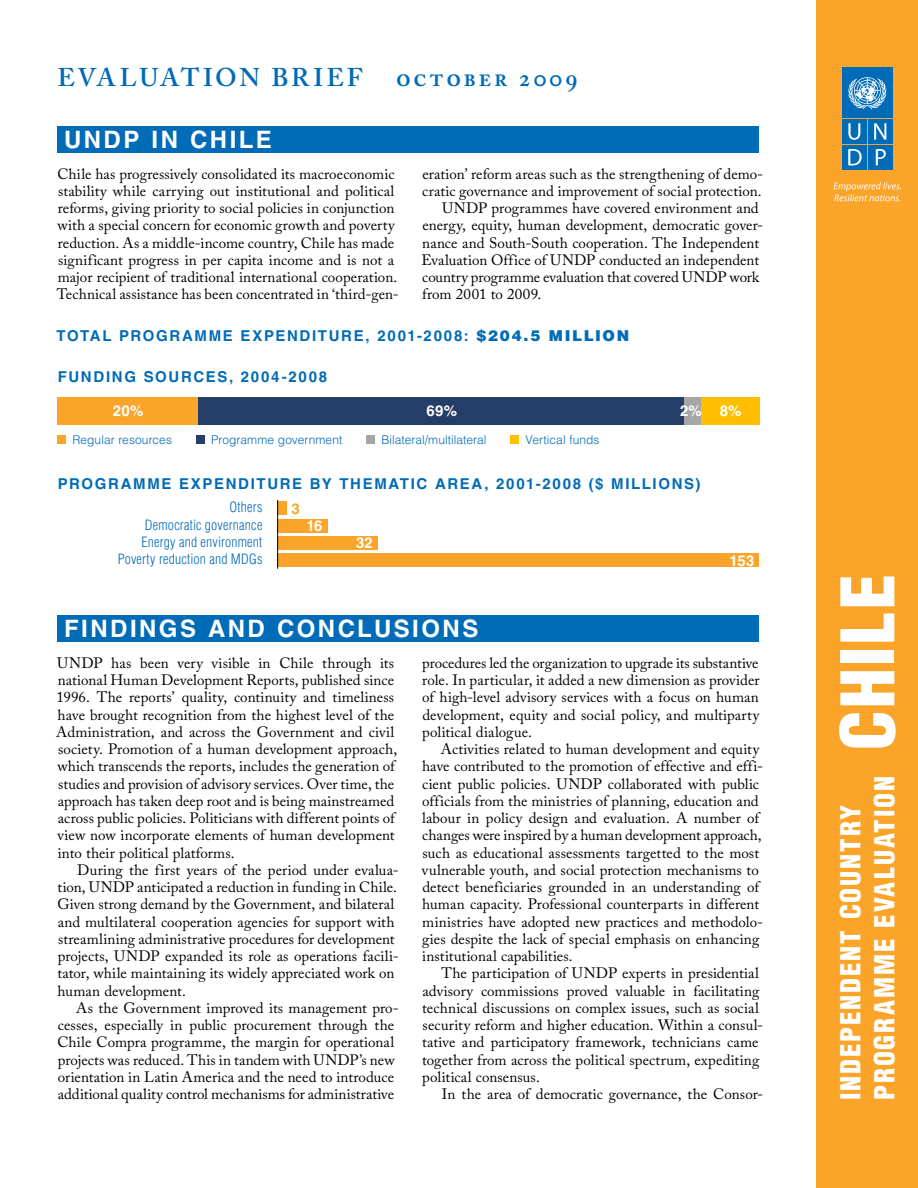
<style>
.page{position:relative;width:918px;height:1188px;background:#fff}
.page>*{position:absolute;margin:0;border:0;box-sizing:border-box;transform-origin:0 0}
.t1{font:900 condensed 72px "Helvetica LT Std";letter-spacing:.03em;color:#fff}
.t2{font:900 condensed 27px/33.8px "Helvetica LT Std";letter-spacing:.07em;color:#fff}
.t3{font:600 25.5px "Adobe Caslon Pro";letter-spacing:.105em;color:#006bb6}
.t4{font:700 24px "Helvetica LT Std";letter-spacing:.1em;color:#fff}
.t5{font:15px/17.2px "Adobe Caslon Pro";letter-spacing:.005em;color:#000}
.t6{font:700 15px "Helvetica LT Std";letter-spacing:.11em;color:#006bb6}
.t7{font:700 15px "Helvetica LT Std";letter-spacing:.01em;color:#fff}
.t8{font:700 15px "Helvetica LT Std";color:#faa42a}
.t9{font:300 condensed 13.8px/17.2px "Helvetica LT Std";letter-spacing:.015em;color:#006bb6;text-align:right}
.t10{font:300 12px "Helvetica LT Std";letter-spacing:.005em;color:#006bb6}
.s1{font-weight:900}
</style>
<div class="page">
<div style="left:57px;top:126px;width:702px;height:27px;background:#006bb6"></div>
<div style="left:57px;top:615px;width:702px;height:27px;background:#006bb6"></div>
<div style="left:817px;top:0;width:101px;height:1188px;background:#faa42a"></div>
<div style="left:57px;top:397px;width:141px;height:27px;background:#faa42a"></div>
<div style="left:198px;top:397px;width:487px;height:27px;background:#243d69"></div>
<div style="left:685px;top:397px;width:16px;height:27px;background:#a6a6a6"></div>
<div style="left:701px;top:397px;width:58px;height:27px;background:#ffbf00"></div>
<div style="left:277px;top:502px;width:10px;height:13px;background:#faa42a"></div>
<div style="left:277px;top:519px;width:51px;height:13px;background:#faa42a"></div>
<div style="left:277px;top:536px;width:101px;height:14px;background:#faa42a"></div>
<div style="left:277px;top:554px;width:482px;height:13px;background:#faa42a"></div>
<hr style="left:277px;top:500px;width:1px;height:69px;background:#000">
<div style="left:57px;top:435px;width:9px;height:9px;background:#faa42a"></div>
<div style="left:196px;top:435px;width:9px;height:9px;background:#243d69"></div>
<div style="left:366px;top:435px;width:9px;height:9px;background:#a6a6a6"></div>
<div style="left:510px;top:435px;width:9px;height:9px;background:#ffbf00"></div>
<div style="left:842px;top:119px;width:25px;height:25px;background:#006bb6"></div>
<svg style="left:848px;top:123px;width:12px;height:17px"></svg>
<div style="left:868px;top:119px;width:24px;height:25px;background:#006bb6"></div>
<svg style="left:874px;top:123px;width:12px;height:17px"></svg>
<div style="left:868px;top:145px;width:24px;height:24px;background:#006bb6"></div>
<svg style="left:876px;top:149px;width:10px;height:16px"></svg>
<div style="left:842px;top:145px;width:25px;height:24px;background:#006bb6"></div>
<svg style="left:848px;top:149px;width:14px;height:16px"></svg>
<div style="left:842px;top:68px;width:50px;height:50px;background:#006bb6"></div>
<svg style="left:848px;top:77px;width:39px;height:32px"></svg>
<svg style="left:834px;top:182px;width:67px;height:19px"></svg>
<h3 class="t3" style="left:58px;top:63px;width:307px">EVALUATION BRIEF</h3>
<h3 class="t3" style="left:396px;top:63px;width:183px">October 2009</h3>
<h3 class="t4" style="left:64px;top:125px;width:209px">UNDP IN CHILE</h3>
<p class="t5" style="left:57px;top:165px;width:344px">Chile has progressively consolidated its macroeconomic stability while carrying out institutional and political reforms, giving priority to social policies in conjunction with a special concern for economic growth and poverty reduction. As a middle-income country, Chile has made significant progress in per capita income and is not a major recipient of traditional international cooperation.<br>Technical assistance has been concentrated in ‘third-gen-</p>
<p class="t5" style="left:422px;top:165px;width:342px">eration’ reform areas such as the strengthening of demo-</p>
<p class="t5" style="left:422px;top:182px;width:341px">cratic governance and improvement of social protection.</p>
<p class="t5" style="left:442px;top:199px;width:318px">UNDP programmes have covered environment and</p>
<p class="t5" style="left:422px;top:217px;width:342px">energy, equity, human development, democratic gover-</p>
<p class="t5" style="left:422px;top:234px;width:338px">nance and South-South cooperation. The Independent</p>
<p class="t5" style="left:421px;top:251px;width:339px">Evaluation Office of UNDP conducted an independent</p>
<p class="t5" style="left:422px;top:268px;width:338px">country programme evaluation that covered UNDP work</p>
<p class="t5" style="left:422px;top:286px;width:121px">from 2001 to 2009.</p>
<p class="t6" style="left:56px;top:327px;width:574px">TOTAL PROGRAMME EXPENDITURE, 2001-2008: <span class="s1">$204.5 MILLION</span></p>
<p class="t6" style="left:58px;top:368px;width:271px">FUNDING SOURCES, 2004-2008</p>
<p class="t7" style="left:113px;top:402px;width:32px">20%</p>
<p class="t7" style="left:427px;top:402px;width:32px">69%</p>
<p class="t7" style="left:680px;top:402px;width:63px">2% 8%</p>
<p class="t10" style="left:72px;top:433px;width:101px">Regular resources</p>
<p class="t10" style="left:211px;top:433px;width:133px">Programme government</p>
<p class="t10" style="left:381px;top:433px;width:107px">Bilateral/multilateral</p>
<p class="t10" style="left:525px;top:433px;width:76px">Vertical funds</p>
<p class="t6" style="left:58px;top:474px;width:644px">PROGRAMME EXPENDITURE BY THEMATIC AREA, 2001-2008 ($ MILLIONS)</p>
<p class="t8" style="left:291px;top:499px;width:10px">3</p>
<p class="t7" style="left:306px;top:517px;width:18px">16</p>
<p class="t9" style="left:118px;top:499px;width:146px">Others<br>Democratic governance<br>Energy and environment<br>Poverty reduction and MDGs</p>
<p class="t7" style="left:356px;top:534px;width:18px">32</p>
<h3 class="t4" style="left:64px;top:614px;width:416px">FINDINGS AND CONCLUSIONS</h3>
<p class="t7" style="left:730px;top:551px;width:26px">153</p>
<p class="t5" style="left:56px;top:654px;width:343px">UNDP has been very visible in Chile through its national Human Development Reports, published since 1996. The reports’ quality, continuity and timeliness have brought recognition from the highest level of the Administration, and across the Government and civil society. Promotion of a human development approach, which transcends the reports, includes the generation of studies and provision of advisory services. Over time, the approach has taken deep root and is being mainstreamed across public policies. Politicians with different points of view now incorporate elements of human development into their political platforms.</p>
<p class="t5" style="left:57px;top:861px;width:343px;text-indent:20px">During the first years of the period under evalua&shy;tion, UNDP anticipated a reduction in funding in Chile.<br>Given strong demand by the Government, and bilateral and multilateral cooperation agencies for support with streamlining administrative procedures for development projects, UNDP expanded its role as operations facili&shy;tator, while maintaining its widely appreciated work on human development.</p>
<p class="t5" style="left:57px;top:999px;width:343px;text-indent:19px">As the Government improved its management pro&shy;cesses, especially in public procurement through the Chile Compra programme, the margin for operational projects was reduced. This in tandem with UNDP’s new orientation in Latin America and the need to introduce additional quality control mechanisms for administrative</p>
<p class="t5" style="left:422px;top:654px;width:339px;text-align:justify">procedures led the organization to upgrade its substantive role. In particular, it added a new dimension as provider of high-level advisory services with a focus on human development, equity and social policy, and multiparty political dialogue.</p>
<p class="t5" style="left:422px;top:740px;width:343px;text-indent:19px">Activities related to human development and equity have contributed to the promotion of effective and effi&shy;cient public policies. UNDP collaborated with public officials from the ministries of planning, education and labour in policy design and evaluation. A number of changes were inspired by a human development approach, such as educational assessments targetted to the most vulnerable youth, and social protection mechanisms to detect beneficiaries grounded in an understanding of human capacity. Professional counterparts in different ministries have adopted new practices and methodolo&shy;gies despite the lack of special emphasis on enhancing institutional capabilities.</p>
<p class="t5" style="left:422px;top:965px;width:343px;text-indent:19px">The participation of UNDP experts in presidential advisory commissions proved valuable in facilitating technical discussions on complex issues, such as social security reform and higher education. Within a consul&shy;tative and participatory framework, technicians came together from across the political spectrum, expediting political consensus.</p>
<p class="t5" style="left:442px;top:1085px;width:323px">In the area of democratic governance, the Consor-</p>
<h1 class="t1" style="left:822px;top:750px;width:178px;rotate:-90deg">CHILE</h1>
<h2 class="t2" style="left:834px;top:1100px;width:326px;rotate:-90deg">INDEPENDENT COUNTRY<br>PROGRAMME EVALUATION</h2>
</div>
